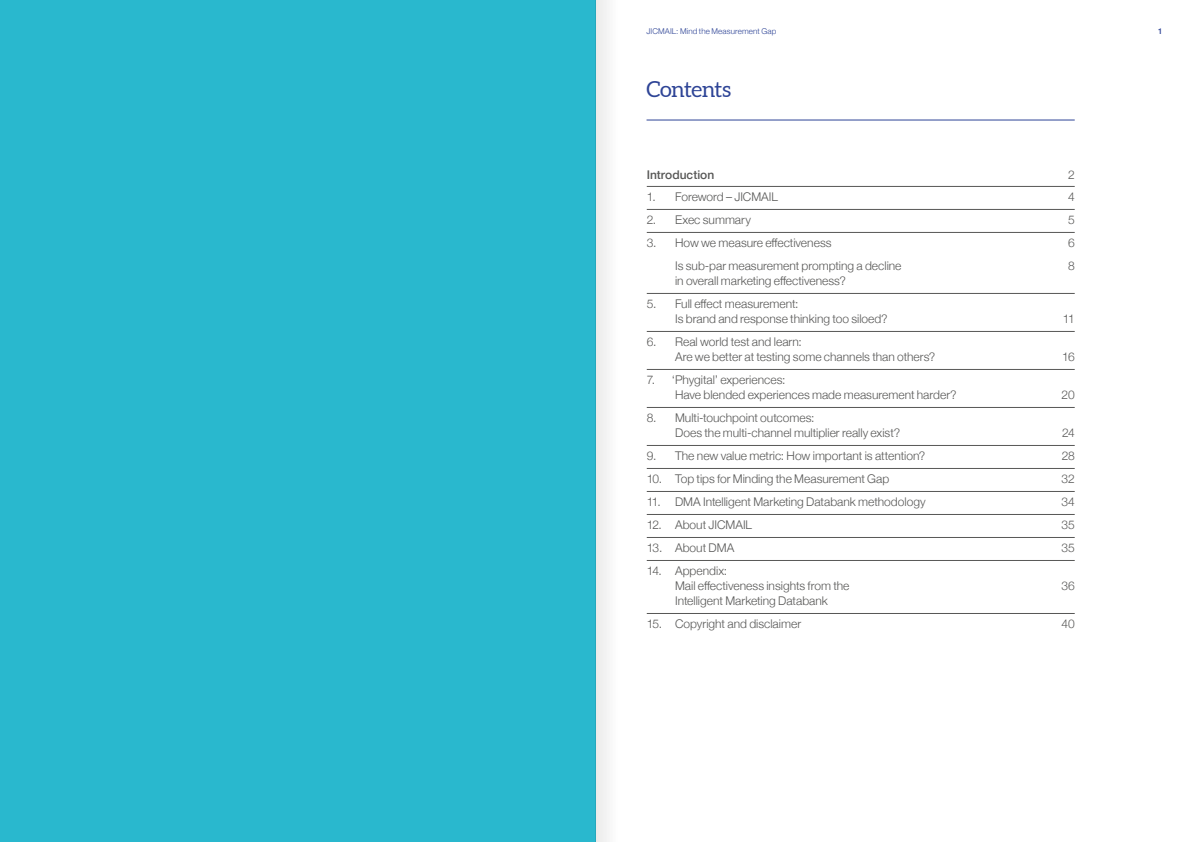
<style>
.page{position:relative;width:1191px;height:842px;background:#fff}
.page>*{position:absolute;margin:0;border:0;box-sizing:border-box;transform-origin:0 0}
.t1{font:22px "Aleo";letter-spacing:-.025em;color:#2e4496}
.t2{font:300 12px/15px "Helvetica Neue";color:#575756}
.t3{font:500 12px "Helvetica Neue";color:#575756}
.t4{font:300 8px "Helvetica Neue";letter-spacing:.015em;color:#2e4496}
.t5{font:500 8px "Helvetica Neue";color:#2e4496}
</style>
<div class="page">
<hr style="left:647px;top:186px;width:427px;height:1px;background:#575756">
<hr style="left:647px;top:209px;width:427px;height:1px;background:#575756">
<hr style="left:647px;top:232px;width:427px;height:1px;background:#575756">
<hr style="left:647px;top:293px;width:427px;height:1px;background:#575756">
<hr style="left:647px;top:331px;width:427px;height:1px;background:#575756">
<hr style="left:647px;top:369px;width:427px;height:1px;background:#575756">
<hr style="left:647px;top:407px;width:427px;height:1px;background:#575756">
<hr style="left:647px;top:445px;width:427px;height:1px;background:#575756">
<hr style="left:647px;top:468px;width:427px;height:1px;background:#575756">
<hr style="left:647px;top:491px;width:427px;height:1px;background:#575756">
<hr style="left:647px;top:514px;width:427px;height:1px;background:#575756">
<hr style="left:647px;top:537px;width:427px;height:1px;background:#575756">
<hr style="left:647px;top:560px;width:427px;height:1px;background:#575756">
<hr style="left:647px;top:613px;width:427px;height:1px;background:#575756">
<hr style="left:646px;top:120px;width:428px;height:1px;background:#2e4496">
<div style="left:0;top:0;width:595px;height:842px;background:#29b8ce"></div>
<div style="left:595px;top:0;width:44px;height:842px;background:linear-gradient(to right,#efefee,#fff)"></div>
<p class="t4" style="left:646px;top:25px;width:131px">JICMAIL: Mind the Measurement Gap</p>
<p class="t5" style="left:1158px;top:25px;width:6px">1</p>
<h1 class="t1" style="left:646px;top:77px;width:86px">Contents</h1>
<p class="t3" style="left:647px;top:165px;width:69px">Introduction</p>
<p class="t2" style="left:1068px;top:166px;width:8px">2</p>
<p class="t2" style="left:647px;top:188px;width:132px">1. Foreword – JICMAIL</p>
<p class="t2" style="left:1068px;top:188px;width:8px">4</p>
<p class="t2" style="left:647px;top:211px;width:106px">2. Exec summary</p>
<p class="t2" style="left:1068px;top:211px;width:8px">5</p>
<p class="t2" style="left:647px;top:234px;width:186px">3. How we measure effectiveness</p>
<p class="t2" style="left:1068px;top:234px;width:8px">6</p>
<p class="t2" style="left:675px;top:257px;width:228px">Is sub-par measurement prompting a decline</p>
<p class="t2" style="left:1068px;top:257px;width:8px">8</p>
<p class="t2" style="left:675px;top:272px;width:172px">in overall marketing effectiveness?</p>
<p class="t2" style="left:675px;top:295px;width:214px;text-indent:-28px">5. Full effect measurement:<br>Is brand and response thinking too siloed?</p>
<p class="t2" style="left:1062px;top:310px;width:13px">11</p>
<p class="t2" style="left:675px;top:333px;width:262px;text-indent:-28px">6. Real world test and learn:<br>Are we better at testing some channels than others?</p>
<p class="t2" style="left:675px;top:371px;width:283px;text-indent:-28px">7. ‘Phygital’ experiences:<br>Have blended experiences made measurement harder?</p>
<p class="t2" style="left:675px;top:409px;width:227px;text-indent:-28px">8. Multi-touchpoint outcomes:<br>Does the multi-channel multiplier really exist?</p>
<p class="t2" style="left:1062px;top:348px;width:14px">16</p>
<p class="t2" style="left:1061px;top:386px;width:15px">20</p>
<p class="t2" style="left:1062px;top:424px;width:14px">24</p>
<p class="t2" style="left:647px;top:447px;width:280px">9. The new value metric: How important is attention?</p>
<p class="t2" style="left:1061px;top:447px;width:14px">28</p>
<p class="t2" style="left:647px;top:470px;width:244px">10. Top tips for Minding the Measurement Gap</p>
<p class="t2" style="left:1061px;top:470px;width:15px">32</p>
<p class="t2" style="left:647px;top:493px;width:280px">11. DMA Intelligent Marketing Databank methodology</p>
<p class="t2" style="left:1061px;top:493px;width:15px">34</p>
<p class="t2" style="left:647px;top:516px;width:107px">12. About JICMAIL</p>
<p class="t2" style="left:1061px;top:516px;width:15px">35</p>
<p class="t2" style="left:647px;top:539px;width:89px">13. About DMA</p>
<p class="t2" style="left:1061px;top:539px;width:15px">35</p>
<p class="t2" style="left:675px;top:562px;width:176px;text-indent:-28px">14. Appendix:<br>Mail effectiveness insights from the</p>
<p class="t2" style="left:1061px;top:577px;width:15px">36</p>
<p class="t2" style="left:675px;top:592px;width:154px">Intelligent Marketing Databank</p>
<p class="t2" style="left:647px;top:615px;width:156px">15. Copyright and disclaimer</p>
<p class="t2" style="left:1061px;top:615px;width:15px">40</p>
</div>
